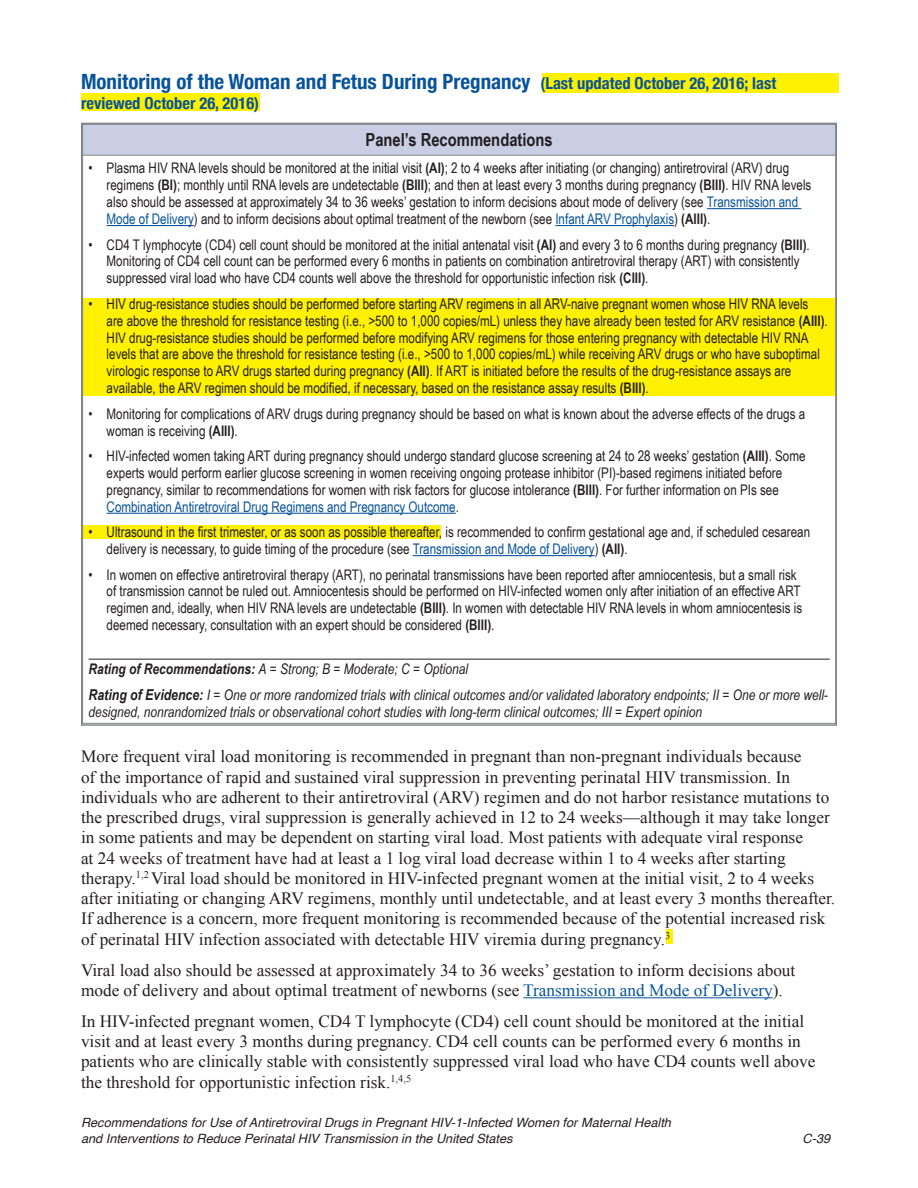
<style>
.page{position:relative;width:918px;height:1188px;background:#fff}
.page>*{position:absolute;margin:0;border:0;box-sizing:border-box;transform-origin:0 0}
.Heading_2{font:700 condensed 21px "Helvetica Neue";color:#07539a}
.table_header{font:700 18px "Arial Narrow";color:#231f20}
.Body{font:17.25px/20.2px "Times New Roman";color:#231f20}
.Heading_2-2{font:700 condensed 16.5px "Helvetica Neue";color:#07539a}
.table_body{font:14.7px/16.8px "Arial Narrow";color:#231f20}
.table_body-2{font:italic 14.7px/17.2px "Arial Narrow";color:#231f20}
.t1{font:italic 12.75px/15.8px "Helvetica";color:#231f20}
.s1{font-size:16.5px}
.s2{font-weight:700}
.s3{color:#07539a}
.s4{font-weight:700;font-size:15px}
</style>
<div class="page">
<div style="left:666px;top:930px;width:6px;height:14px;background:#fff101"></div>
<div style="left:83px;top:298px;width:753px;height:98px;background:#fff101"></div>
<div style="left:83px;top:526px;width:358px;height:13px;background:#fff101"></div>
<div style="left:81px;top:93px;width:178px;height:18px;background:#fff101"></div>
<div style="left:542px;top:73px;width:296px;height:20px;background:#fff101"></div>
<hr style="left:523px;top:997px;width:250px;height:1px;background:#07539a">
<div style="left:83px;top:124px;width:753px;height:31px;background:#c9cee5"></div>
<hr style="left:82px;top:155px;width:754px;height:1px;background:#828487">
<hr style="left:707px;top:208px;width:94px;height:1px;background:#07539a">
<hr style="left:107px;top:225px;width:87px;height:1px;background:#07539a">
<hr style="left:555px;top:225px;width:119px;height:1px;background:#07539a">
<hr style="left:107px;top:513px;width:349px;height:1px;background:#07539a">
<hr style="left:413px;top:555px;width:182px;height:1px;background:#07539a">
<hr style="left:89px;top:659px;width:741px;height:1px;background:#231f20">
<p class="Heading_2" style="left:81px;top:64px;width:697px">Monitoring of the Woman and Fetus During Pregnancy <span class="s1">(Last updated October 26, 2016; last</span></p>
<p class="Heading_2-2" style="left:81px;top:89px;width:180px">reviewed October 26, 2016)</p>
<p class="table_header" style="left:366px;top:126px;width:189px">Panel’s Recommendations</p>
<p class="table_body" style="left:107px;top:159px;width:706px;text-indent:-18px">• Plasma HIV RNA levels should be monitored at the initial visit <span class="s2">(AI)</span>; 2 to 4 weeks after initiating (or changing) antiretroviral (ARV) drug regimens <span class="s2">(BI)</span>; monthly until RNA levels are undetectable <span class="s2">(BIII)</span>; and then at least every 3 months during pregnancy <span class="s2">(BIII)</span>. HIV RNA levels also should be assessed at approximately 34 to 36 weeks’ gestation to inform decisions about mode of delivery (see <span class="s3">Transmission and Mode of Delivery</span>) and to inform decisions about optimal treatment of the newborn (see <span class="s3">Infant ARV Prophylaxis</span>) <span class="s2">(AIII)</span>.</p>
<p class="table_body" style="left:107px;top:235px;width:705px;text-indent:-18px">• CD4 T lymphocyte (CD4) cell count should be monitored at the initial antenatal visit <span class="s2">(AI)</span> and every 3 to 6 months during pregnancy <span class="s2">(BIII)</span>.<br>Monitoring of CD4 cell count can be performed every 6 months in patients on combination antiretroviral therapy (ART) with consistently suppressed viral load who have CD4 counts well above the threshold for opportunistic infection risk <span class="s2">(CIII)</span>.</p>
<p class="table_body" style="left:107px;top:295px;width:723px;text-indent:-18px">• HIV drug-resistance studies should be performed before starting ARV regimens in all ARV-naive pregnant women whose HIV RNA levels are above the threshold for resistance testing (i.e., &gt;500 to 1,000 copies/mL) unless they have already been tested for ARV resistance <span class="s2">(AIII)</span>.<br>HIV drug-resistance studies should be performed before modifying ARV regimens for those entering pregnancy with detectable HIV RNA levels that are above the threshold for resistance testing (i.e., &gt;500 to 1,000 copies/mL) while receiving ARV drugs or who have suboptimal virologic response to ARV drugs started during pregnancy <span class="s2">(AII)</span>. If ART is initiated before the results of the drug-resistance assays are available, the ARV regimen should be modified, if necessary, based on the resistance assay results <span class="s2">(BIII)</span>.</p>
<p class="table_body" style="left:107px;top:405px;width:700px;text-indent:-18px">• Monitoring for complications of ARV drugs during pregnancy should be based on what is known about the adverse effects of the drugs a woman is receiving <span class="s2">(AIII)</span>.</p>
<p class="table_body" style="left:107px;top:447px;width:700px;text-indent:-18px">• HIV-infected women taking ART during pregnancy should undergo standard glucose screening at 24 to 28 weeks’ gestation <span class="s2">(AIII)</span>. Some experts would perform earlier glucose screening in women receiving ongoing protease inhibitor (PI)-based regimens initiated before pregnancy, similar to recommendations for women with risk factors for glucose intolerance <span class="s2">(BIII)</span>. For further information on PIs see <span class="s3">Combination Antiretroviral Drug Regimens and Pregnancy Outcome</span>.</p>
<p class="table_body" style="left:107px;top:523px;width:705px;text-indent:-18px">• Ultrasound in the first trimester, or as soon as possible thereafter, is recommended to confirm gestational age and, if scheduled cesarean delivery is necessary, to guide timing of the procedure (see <span class="s3">Transmission and Mode of Delivery</span>) <span class="s2">(AII)</span>.</p>
<p class="table_body" style="left:107px;top:565px;width:697px;text-indent:-18px">• In women on effective antiretroviral therapy (ART), no perinatal transmissions have been reported after amniocentesis, but a small risk of transmission cannot be ruled out. Amniocentesis should be performed on HIV-infected women only after initiation of an effective ART regimen and, ideally, when HIV RNA levels are undetectable <span class="s2">(BIII)</span>. In women with detectable HIV RNA levels in whom amniocentesis is deemed necessary, consultation with an expert should be considered <span class="s2">(BIII)</span>.</p>
<p class="table_body-2" style="left:89px;top:660px;width:381px"><span class="s2">Rating of Recommendations:</span> A = Strong; B = Moderate; C = Optional</p>
<p class="table_body-2" style="left:89px;top:686px;width:741px"><span class="s4">Rating of Evidence:</span> I = One or more randomized trials with clinical outcomes and/or validated laboratory endpoints; II = One or more well&shy;designed, nonrandomized trials or observational cohort studies with long-term clinical outcomes; III = Expert opinion</p>
<p class="Body" style="left:81px;top:746px;width:756px">More frequent viral load monitoring is recommended in pregnant than non-pregnant individuals because<br>of the importance of rapid and sustained viral suppression in preventing perinatal HIV transmission. In individuals who are adherent to their antiretroviral (ARV) regimen and do not harbor resistance mutations to the prescribed drugs, viral suppression is generally achieved in 12 to 24 weeks—although it may take longer in some patients and may be dependent on starting viral load. Most patients with adequate viral response<br>at 24 weeks of treatment have had at least a 1 log viral load decrease within 1 to 4 weeks after starting therapy.<sup>1,2</sup> Viral load should be monitored in HIV-infected pregnant women at the initial visit, 2 to 4 weeks after initiating or changing ARV regimens, monthly until undetectable, and at least every 3 months thereafter.<br>If adherence is a concern, more frequent monitoring is recommended because of the potential increased risk of perinatal HIV infection associated with detectable HIV viremia during pregnancy.<sup>3</sup></p>
<p class="Body" style="left:81px;top:960px;width:716px">Viral load also should be assessed at approximately 34 to 36 weeks’ gestation to inform decisions about mode of delivery and about optimal treatment of newborns (see <span class="s3">Transmission and Mode of Delivery</span>).</p>
<p class="Body" style="left:81px;top:1011px;width:736px">In HIV-infected pregnant women, CD4 T lymphocyte (CD4) cell count should be monitored at the initial visit and at least every 3 months during pregnancy. CD4 cell counts can be performed every 6 months in patients who are clinically stable with consistently suppressed viral load who have CD4 counts well above the threshold for opportunistic infection risk.<sup>1,4,5</sup></p>
<p class="t1" style="left:81px;top:1115px;width:592px">Recommendations for Use of Antiretroviral Drugs in Pregnant HIV-1-Infected Women for Maternal Health and Interventions to Reduce Perinatal HIV Transmission in the United States</p>
<p class="t1" style="left:803px;top:1131px;width:29px">C-39</p>
</div>
